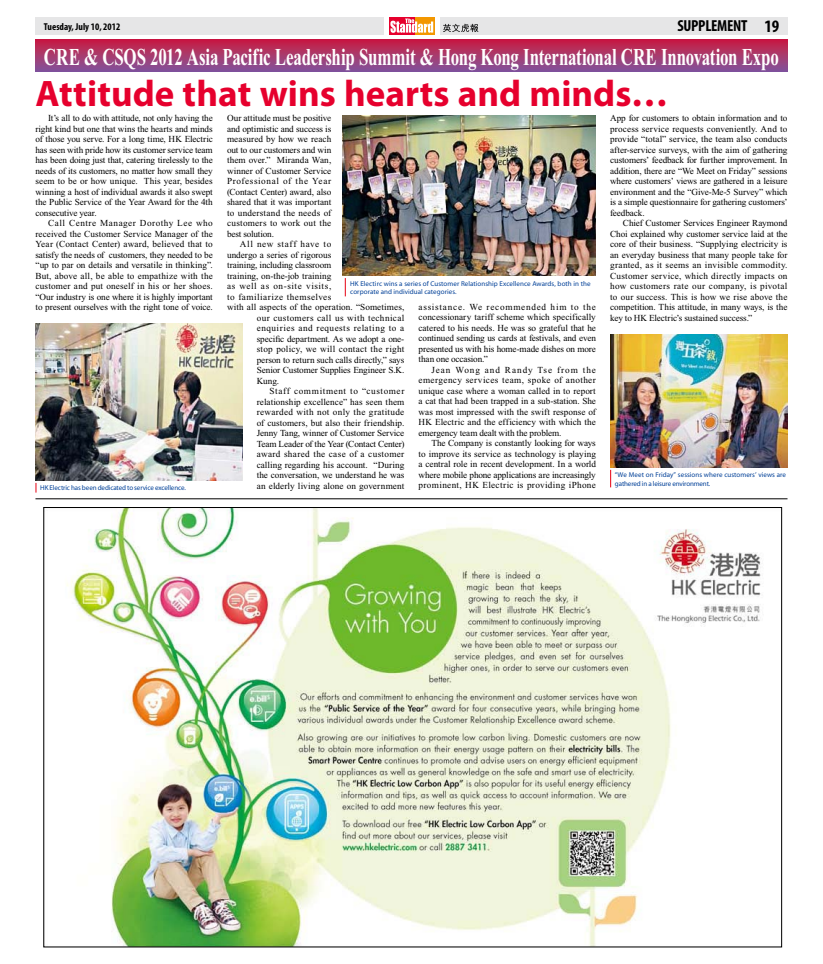
<style>
.page{position:relative;width:823px;height:964px;background:#fff}
.page>*{position:absolute;margin:0;border:0;box-sizing:border-box;transform-origin:0 0}
.t1{font:700 37px "Myriad Pro";color:#e6002d}
.t2{font:700 24.2px "Times New Roman";letter-spacing:-.015em;color:#fff;scale:.7 1}
.t3{font:700 condensed 16px "Myriad Pro";letter-spacing:-.015em;color:#000}
.t4{font:700 condensed 10px "Myriad Pro";color:#000}
.t5{font:9.2px/10.5px "Times New Roman";color:#000;text-align:justify}
.t6{font:9.2px "Times New Roman";letter-spacing:.03em;color:#000}
.t7{font:9.2px "Times New Roman";letter-spacing:.05em;color:#000}
.t8{font:9.2px "Times New Roman";letter-spacing:.065em;color:#000}
.t9{font:9.2px "Times New Roman";letter-spacing:.04em;color:#000}
.t10{font:9.2px "Times New Roman";letter-spacing:.035em;color:#000}
.t11{font:9.2px "Times New Roman";letter-spacing:.06em;color:#000}
.t12{font:7px/8.2px "Myriad Pro";letter-spacing:.005em;color:#004098}
.t13{font:7px "Myriad Pro";letter-spacing:-.015em;color:#004098}
.s1{font-size:17.5px}
</style>
<div class="page">
<div style="left:35px;top:17px;width:349px;height:17px;background:#e6e6e7"></div>
<div style="left:439px;top:17px;width:348px;height:17px;background:#e6e6e7"></div>
<div style="left:414px;top:17px;width:20px;height:17px;background:#f39700"></div>
<svg style="left:389px;top:17px;width:25px;height:17px"></svg>
<svg style="left:390px;top:19px;width:43px;height:14px"></svg>
<svg style="left:443px;top:24px;width:35px;height:8px"></svg>
<svg style="left:35px;top:39px;width:752px;height:33px;background:#a6376d"></svg>
<hr style="left:35px;top:498px;width:752px;height:1px;background:#000">
<img style="left:66px;top:509px;width:695px;height:436px">
<img style="left:610px;top:334px;width:177px;height:134px">
<img style="left:35px;top:323px;width:207px;height:157px">
<svg style="left:344px;top:278px;width:1px;height:18px"></svg>
<img style="left:342px;top:115px;width:253px;height:160px">
<p class="t4" style="left:44px;top:21px;width:78px">Tuesday, July 10, 2012</p>
<h3 class="t3" style="left:677px;top:16px;width:103px">SUPPLEMENT <span class="s1">19</span></h3>
<h2 class="t2" style="left:44px;top:49px;width:1050px">CRE &amp; CSQS 2012 Asia Pacific Leadership Summit &amp; Hong Kong International CRE Innovation Expo</h2>
<h1 class="t1" style="left:35px;top:80px;width:634px">Attitude that wins hearts and minds…</h1>
<p class="t5" style="left:35px;top:114px;width:179px;text-indent:13px">It’s all to do with attitude, not only having the right kind but one that wins the hearts and minds of those you serve. For a long time, HK Electric has seen with pride how its customer service team has been doing just that, catering tirelessly to the needs of its customers, no matter how small they seem to be or how unique. This year, besides winning a host of individual awards it also swept the Public Service of the Year Award for the 4th consecutive year.</p>
<p class="t5" style="left:35px;top:219px;width:179px;text-indent:13px">Call Centre Manager Dorothy Lee who received the Customer Service Manager of the Year (Contact Center) award, believed that to satisfy the needs of customers, they needed to be “up to par on details and versatile in thinking”.<br>But, above all, be able to empathize with the customer and put oneself in his or her shoes. “Our industry is one where it is highly important to present ourselves with the right tone of voice.</p>
<p class="t5" style="left:609px;top:114px;width:179px">App for customers to obtain information and to process service requests conveniently. And to provide “total” service, the team also conducts after-service surveys, with the aim of gathering customers’ feedback for further improvement. In addition, there are “We Meet on Friday” sessions where customers’ views are gathered in a leisure environment and the “Give-Me-5 Survey” which is a simple questionnaire for gathering customers’ feedback.</p>
<p class="t5" style="left:609px;top:219px;width:179px;text-indent:13px">Chief Customer Services Engineer Raymond Choi explained why customer service laid at the core of their business. “Supplying electricity is an everyday business that many people take for granted, as it seems an invisible commodity.<br>Customer service, which directly impacts on how customers rate our company, is pivotal to our success. This is how we rise above the competition. This attitude, in many ways, is the key to HK Electric’s sustained success.”</p>
<p class="t5" style="left:227px;top:114px;width:106px">Our attitude must be positive and optimistic and success is measured by how we reach out to our customers and win them over.” Miranda Wan, winner of Customer Service Professional of the Year (Contact Center) award, also shared that it was important to understand the needs of customers to work out the best solution.</p>
<p class="t8" style="left:240px;top:241px;width:93px">All new staff have to</p>
<p class="t5" style="left:227px;top:250px;width:106px">undergo a series of rigorous</p>
<p class="t5" style="left:227px;top:261px;width:106px">training, including classroom</p>
<p class="t5" style="left:227px;top:271px;width:106px">training, on-the-job training</p>
<p class="t11" style="left:227px;top:283px;width:106px">as well as on-site visits,</p>
<p class="t7" style="left:227px;top:293px;width:106px">to familiarize themselves</p>
<p class="t5" style="left:227px;top:303px;width:179px">with all aspects of the operation. “Sometimes,</p>
<p class="t9" style="left:257px;top:314px;width:149px">our customers call us with technical</p>
<p class="t7" style="left:257px;top:325px;width:149px">enquiries and requests relating to a</p>
<p class="t5" style="left:257px;top:334px;width:149px">specific department. As we adopt a one-</p>
<p class="t6" style="left:257px;top:346px;width:149px">stop policy, we will contact the right</p>
<p class="t5" style="left:257px;top:355px;width:149px">person to return such calls directly,” says</p>
<p class="t5" style="left:257px;top:366px;width:149px">Senior Customer Supplies Engineer S.K.</p>
<p class="t5" style="left:257px;top:376px;width:24px">Kung.</p>
<p class="t8" style="left:269px;top:388px;width:136px">Staff commitment to “customer</p>
<p class="t5" style="left:257px;top:397px;width:149px">relationship excellence” has seen them</p>
<p class="t6" style="left:257px;top:409px;width:149px">rewarded with not only the gratitude</p>
<p class="t5" style="left:257px;top:418px;width:149px">of customers, but also their friendship.</p>
<p class="t5" style="left:257px;top:429px;width:149px">Jenny Tang, winner of Customer Service</p>
<p class="t5" style="left:257px;top:439px;width:149px">Team Leader of the Year (Contact Center)</p>
<p class="t10" style="left:257px;top:451px;width:149px">award shared the case of a customer</p>
<p class="t5" style="left:257px;top:460px;width:149px">calling regarding his account. “During</p>
<p class="t5" style="left:257px;top:471px;width:149px">the conversation, we understand he was</p>
<p class="t5" style="left:257px;top:481px;width:149px">an elderly living alone on government</p>
<p class="t12" style="left:350px;top:279px;width:242px">HK Electirc wins a series of Customer Relationship Excellence Awards, both in the corporate and individual categories.</p>
<p class="t5" style="left:418px;top:302px;width:179px">assistance. We recommended him to the concessionary tariff scheme which specifically catered to his needs. He was so grateful that he continued sending us cards at festivals, and even presented us with his home-made dishes on more than one occasion.”</p>
<p class="t5" style="left:418px;top:365px;width:179px;text-indent:13px">Jean Wong and Randy Tse from the emergency services team, spoke of another unique case where a woman called in to report a cat that had been trapped in a sub-station. She was most impressed with the swift response of HK Electric and the efficiency with which the emergency team dealt with the problem.</p>
<p class="t5" style="left:418px;top:439px;width:179px;text-indent:13px">The Company is constantly looking for ways to improve its service as technology is playing a central role in recent development. In a world where mobile phone applications are increasingly prominent, HK Electric is providing iPhone</p>
<p class="t12" style="left:614px;top:471px;width:172px">“We Meet on Friday” sessions where customers’ views are gathered in a leisure environment.</p>
<p class="t13" style="left:40px;top:485px;width:147px">HK Electric has been dedicated to service excellence.</p>
</div>
